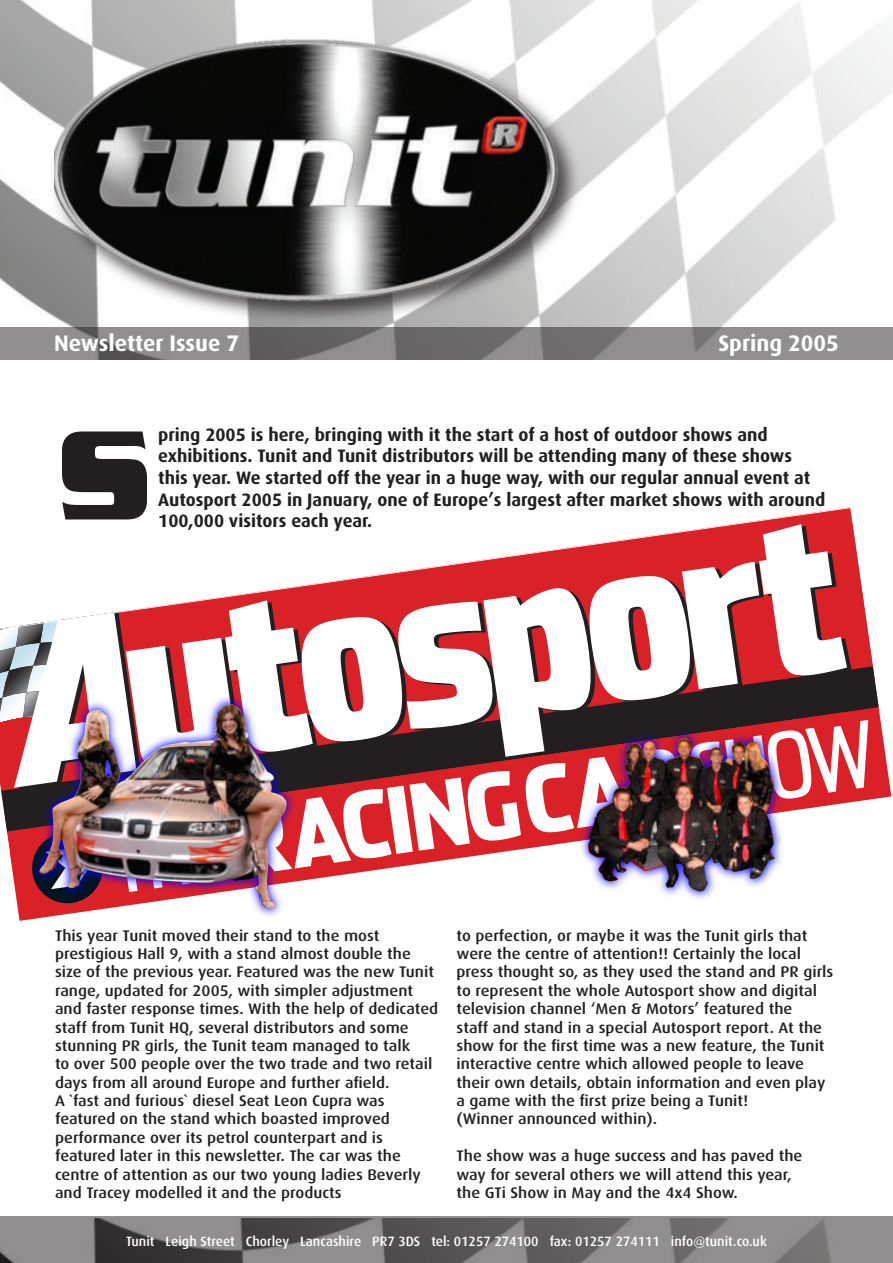
<style>
.page{position:relative;width:893px;height:1263px;background:#fff}
.page>*{position:absolute;margin:0;border:0;box-sizing:border-box;transform-origin:0 0}
.t1{font:700 132px "Serpentine D";color:#231f20}
.t2{font:700 22.5px "Dax";color:#fff}
.t3{font:700 18px/21.6px "Dax";color:#231f20}
.t4{font:500 15.3px/18.5px "Dax";color:#231f20;scale:1.08 1}
.t5{font:500 13.5px "Dax";color:#fff}
</style>
<div class="page">
<svg style="left:0;top:583px;width:892px;height:338px"></svg>
<svg style="left:0;top:507px;width:861px;height:140px"></svg>
<img style="left:0;top:0;width:893px;height:328px">
<div style="left:51px;top:35px;width:533px;height:293px;background:#231f20;opacity:.75"></div>
<img style="left:54px;top:38px;width:511px;height:277px">
<svg style="left:0;top:1216px;width:893px;height:47px;background:#767474"></svg>
<svg style="left:0;top:328px;width:893px;height:32px;background:#828080"></svg>
<svg style="left:29px;top:693px;width:269px;height:226px"></svg>
<img style="left:39px;top:704px;width:248px;height:204px">
<svg style="left:577px;top:726px;width:208px;height:176px"></svg>
<img style="left:588px;top:737px;width:187px;height:154px">
<p class="t2" style="left:54px;top:330px;width:187px">Newsletter Issue 7</p>
<p class="t2" style="left:718px;top:330px;width:122px">Spring 2005</p>
<p class="t1" style="left:58px;top:401px;width:94px">S</p>
<p class="t3" style="left:158px;top:424px;width:669px">pring 2005 is here, bringing with it the start of a host of outdoor shows and exhibitions. Tunit and Tunit distributors will be attending many of these shows this year. We started off the year in a huge way, with our regular annual event at Autosport 2005 in January, one of Europe’s largest after market shows with around</p>
<p class="t3" style="left:158px;top:510px;width:216px">100,000 visitors each year.</p>
<p class="t4" style="left:55px;top:926px;width:356px">This year Tunit moved their stand to the most prestigious Hall 9, with a stand almost double the size of the previous year. Featured was the new Tunit range, updated for 2005, with simpler adjustment and faster response times. With the help of dedicated staff from Tunit HQ, several distributors and some stunning PR girls, the Tunit team managed to talk</p>
<p class="t4" style="left:55px;top:1055px;width:351px">to over 500 people over the two trade and two retail days from all around Europe and further afield.</p>
<p class="t4" style="left:55px;top:1092px;width:340px">A `fast and furious` diesel Seat Leon Cupra was featured on the stand which boasted improved performance over its petrol counterpart and is featured later in this newsletter. The car was the centre of attention as our two young ladies Beverly and Tracey modelled it and the products</p>
<p class="t4" style="left:457px;top:926px;width:350px">to perfection, or maybe it was the Tunit girls that were the centre of attention!! Certainly the local press thought so, as they used the stand and PR girls to represent the whole Autosport show and digital television channel ‘Men &amp; Motors’ featured the<br>staff and stand in a special Autosport report. At the show for the first time was a new feature, the Tunit interactive centre which allowed people to leave their own details, obtain information and even play</p>
<p class="t4" style="left:457px;top:1092px;width:272px">a game with the first prize being a Tunit!</p>
<p class="t4" style="left:457px;top:1110px;width:187px">(Winner announced within).</p>
<p class="t4" style="left:457px;top:1147px;width:322px">The show was a huge success and has paved the</p>
<p class="t4" style="left:457px;top:1165px;width:312px">way for several others we will attend this year,</p>
<p class="t4" style="left:457px;top:1183px;width:262px">the GTi Show in May and the 4x4 Show.</p>
<p class="t5" style="left:126px;top:1234px;width:642px">Tunit Leigh Street Chorley Lancashire PR7 3DS tel: 01257 274100 fax: 01257 274111 info@tunit.co.uk</p>
</div>
